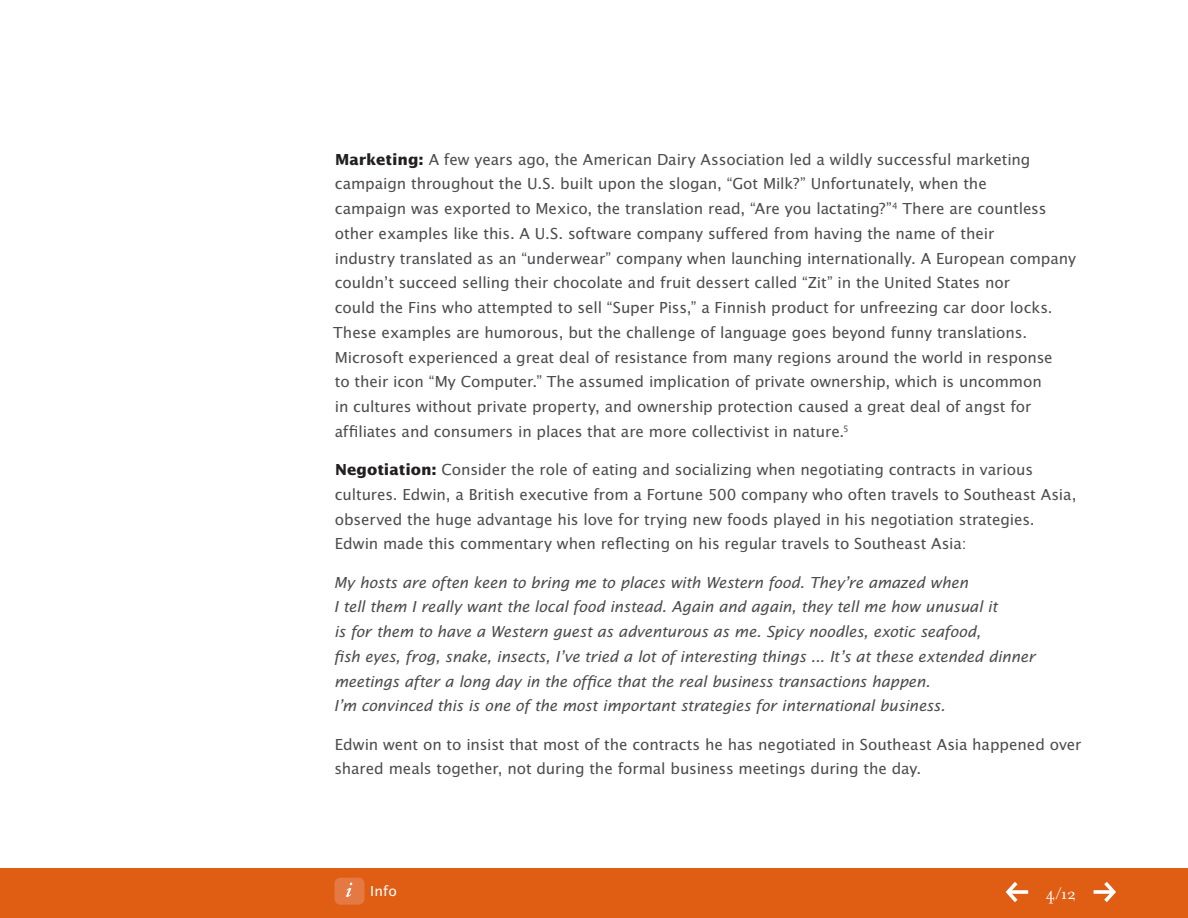
<style>
.page{position:relative;width:1188px;height:918px;background:#fff}
.page>*{position:absolute;margin:0;border:0;box-sizing:border-box;transform-origin:0 0}
.t1{font:18px "Filosofia OT";color:#fff}
.t2{font:16.5px/24.8px "Lucida Sans EFOP";letter-spacing:-.005em;color:#4b4c4d}
.t3{font:italic 16.5px/24.8px "Lucida Sans EFOP";letter-spacing:-.015em;color:#4b4c4d}
.t4{font:15px "Lucida Sans EFOP";color:#fff}
.s1{font-weight:700;color:#231f20}
</style>
<div class="page">
<div style="left:0;top:869px;width:1188px;height:49px;background:#e05d14"></div>
<div style="left:334px;top:878px;width:30px;height:27px;background:#e57944;border-radius:6px"></div>
<svg style="left:346px;top:883px;width:6px;height:14px"></svg>
<svg style="left:1006px;top:882px;width:22px;height:20px"></svg>
<svg style="left:1094px;top:882px;width:22px;height:20px"></svg>
<p class="t2" style="left:333px;top:148px;width:744px"><span class="s1">Marketing:</span> A few years ago, the American Dairy Association led a wildly successful marketing campaign throughout the U.S. built upon the slogan, “Got Milk?” Unfortunately, when the<br>campaign was exported to Mexico, the translation read, “Are you lactating?”<sup>4</sup> There are countless other examples like this. A U.S. software company suffered from having the name of their<br>industry translated as an “underwear” company when launching internationally. A European company couldn’t succeed selling their chocolate and fruit dessert called “Zit” in the United States nor<br>could the Fins who attempted to sell “Super Piss,” a Finnish product for unfreezing car door locks.<br>These examples are humorous, but the challenge of language goes beyond funny translations.<br>Microsoft experienced a great deal of resistance from many regions around the world in response<br>to their icon “My Computer.” The assumed implication of private ownership, which is uncommon<br>in cultures without private property, and ownership protection caused a great deal of angst for affiliates and consumers in places that are more collectivist in nature.<sup>5</sup></p>
<p class="t2" style="left:335px;top:458px;width:743px"><span class="s1">Negotiation:</span> Consider the role of eating and socializing when negotiating contracts in various cultures. Edwin, a British executive from a Fortune 500 company who often travels to Southeast Asia, observed the huge advantage his love for trying new foods played in his negotiation strategies.<br>Edwin made this commentary when reflecting on his regular travels to Southeast Asia:</p>
<p class="t3" style="left:334px;top:571px;width:703px">My hosts are often keen to bring me to places with Western food. They’re amazed when<br>I tell them I really want the local food instead. Again and again, they tell me how unusual it<br>is for them to have a Western guest as adventurous as me. Spicy noodles, exotic seafood,<br>fish eyes, frog, snake, insects, I’ve tried a lot of interesting things ... It’s at these extended dinner meetings after a long day in the office that the real business transactions happen.<br>I’m convinced this is one of the most important strategies for international business.</p>
<p class="t2" style="left:335px;top:733px;width:748px">Edwin went on to insist that most of the contracts he has negotiated in Southeast Asia happened over shared meals together, not during the formal business meetings during the day.</p>
<p class="t4" style="left:370px;top:883px;width:28px">Info</p>
<p class="t1" style="left:1046px;top:884px;width:31px">4/12</p>
</div>
